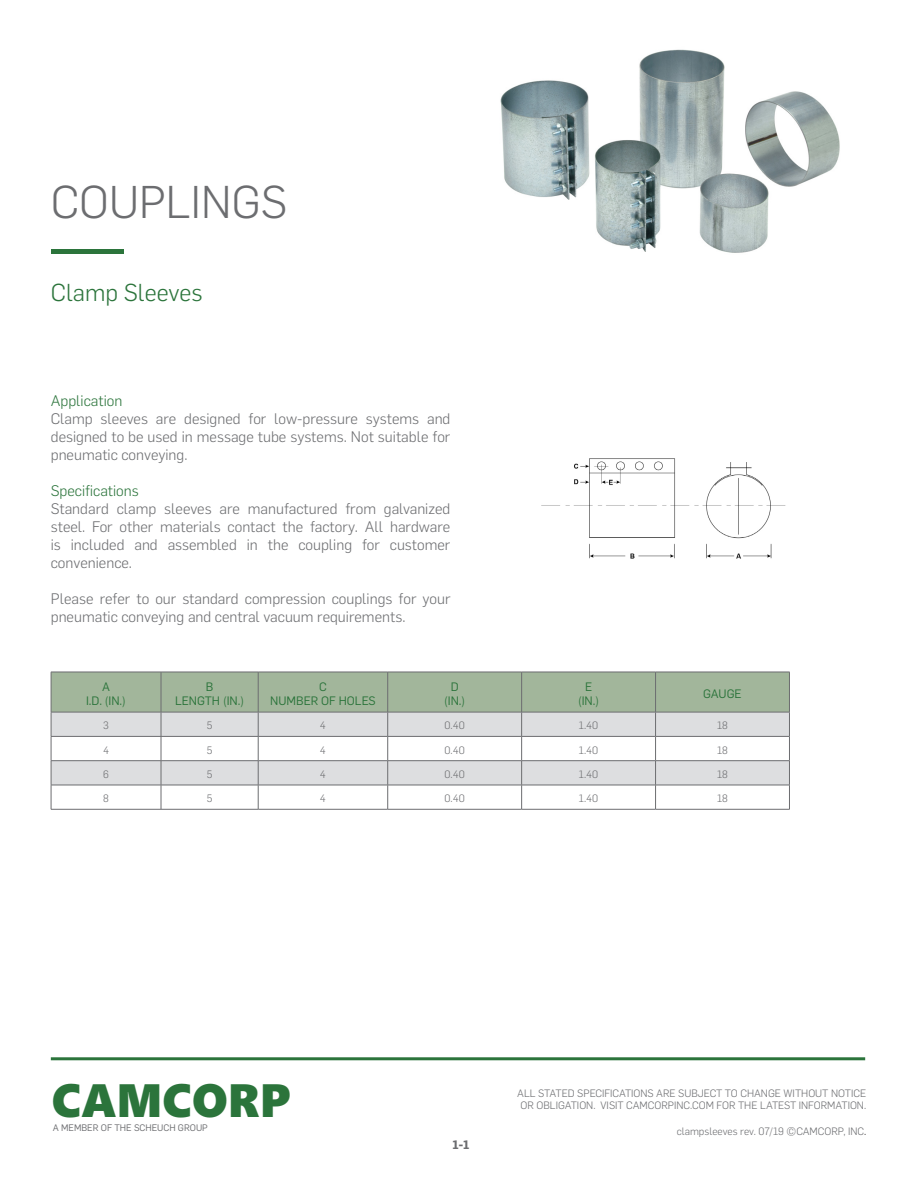
<style>
.page{position:relative;width:918px;height:1188px;background:#fff}
.page>*{position:absolute;margin:0;border:0;box-sizing:border-box;transform-origin:0 0}
.t1{font:46.8px "Segoe UI Black";color:#2b743b}
.t2{font:300 45px "Flama";color:#6c6d70}
.Head_19_16_blau{font:300 24px "Flama";color:#2b743b}
.t3{font:300 15px/18px "Flama";color:#6c6d70;text-align:justify}
.t4{font:300 15px "Flama";color:#2b743b}
.t5{font:12px "Flama";color:#2b743b}
.t6{font:700 12px "Flama";color:#6c6d70}
.t7{font:300 10.5px/12.6px "Flama";color:#6c6d70;text-align:center}
.t8{font:9.3px "Flama";color:#6c6d70}
.s1{color:#231f20}
</style>
<div class="page">
<img style="left:500px;top:49px;width:340px;height:204px">
<hr style="left:51px;top:250px;width:73px;height:4px;background:#2b743b">
<hr style="left:51px;top:1057px;width:814px;height:3px;background:#2b743b">
<svg style="left:51px;top:672px;width:739px;height:137px"></svg>
<hr style="left:51px;top:809px;width:110px;height:1px;background:#6c6d70">
<hr style="left:161px;top:809px;width:97px;height:1px;background:#6c6d70">
<hr style="left:258px;top:809px;width:130px;height:1px;background:#6c6d70">
<hr style="left:388px;top:809px;width:134px;height:1px;background:#6c6d70">
<hr style="left:522px;top:809px;width:134px;height:1px;background:#6c6d70">
<hr style="left:656px;top:809px;width:134px;height:1px;background:#6c6d70">
<img style="left:541px;top:458px;width:245px;height:101px">
<p class="t2" style="left:51px;top:172px;width:238px">COUPLINGS</p>
<p class="Head_19_16_blau" style="left:51px;top:277px;width:153px">Clamp Sleeves</p>
<p class="t4" style="left:51px;top:391px;width:73px">Application</p>
<p class="t3" style="left:51px;top:409px;width:401px">Clamp sleeves are designed for low-pressure systems and designed to be used in message tube systems. Not suitable for pneumatic conveying.</p>
<p class="t4" style="left:51px;top:481px;width:90px">Specifications</p>
<p class="t3" style="left:51px;top:499px;width:401px">Standard clamp sleeves are manufactured from galvanized steel. For other materials contact the factory. All hardware is included and assembled in the coupling for customer convenience.</p>
<p class="t3" style="left:51px;top:589px;width:401px">Please refer to our standard compression couplings for your pneumatic conveying and central vacuum requirements.</p>
<p class="t5" style="left:102px;top:678px;width:9px">A</p>
<p class="t5" style="left:86px;top:692px;width:41px">I.D. (IN.)</p>
<p class="t5" style="left:206px;top:678px;width:9px">B</p>
<p class="t5" style="left:175px;top:692px;width:71px">LENGTH (IN.)</p>
<p class="t5" style="left:319px;top:678px;width:9px">C</p>
<p class="t5" style="left:270px;top:692px;width:107px">NUMBER OF HOLES</p>
<p class="t5" style="left:451px;top:678px;width:9px">D</p>
<p class="t5" style="left:444px;top:692px;width:23px">(IN.)</p>
<p class="t5" style="left:585px;top:678px;width:9px">E</p>
<p class="t5" style="left:578px;top:692px;width:23px">(IN.)</p>
<p class="t5" style="left:703px;top:685px;width:40px">GAUGE</p>
<p class="t7" style="left:103px;top:719px;width:7px">3</p>
<p class="t7" style="left:207px;top:719px;width:7px">5</p>
<p class="t7" style="left:320px;top:719px;width:8px">4</p>
<p class="t7" style="left:445px;top:719px;width:22px">0.40</p>
<p class="t7" style="left:579px;top:719px;width:21px">1.40</p>
<p class="t7" style="left:717px;top:719px;width:12px">18</p>
<p class="t7" style="left:103px;top:743px;width:8px">4</p>
<p class="t7" style="left:207px;top:743px;width:7px">5</p>
<p class="t7" style="left:320px;top:743px;width:8px">4</p>
<p class="t7" style="left:445px;top:743px;width:22px">0.40</p>
<p class="t7" style="left:579px;top:743px;width:21px">1.40</p>
<p class="t7" style="left:717px;top:743px;width:12px">18</p>
<p class="t7" style="left:103px;top:767px;width:7px">6</p>
<p class="t7" style="left:207px;top:767px;width:7px">5</p>
<p class="t7" style="left:320px;top:767px;width:8px">4</p>
<p class="t7" style="left:445px;top:767px;width:22px">0.40</p>
<p class="t7" style="left:579px;top:767px;width:21px">1.40</p>
<p class="t7" style="left:717px;top:767px;width:12px">18</p>
<p class="t7" style="left:103px;top:792px;width:7px">8</p>
<p class="t7" style="left:207px;top:792px;width:7px">5</p>
<p class="t7" style="left:320px;top:792px;width:8px">4</p>
<p class="t7" style="left:445px;top:792px;width:22px">0.40</p>
<p class="t7" style="left:579px;top:792px;width:21px">1.40</p>
<p class="t7" style="left:717px;top:792px;width:12px">18</p>
<p class="t1" style="left:52px;top:1066px;width:240px">CAMCORP</p>
<p class="t8" style="left:53px;top:1121px;width:157px">A MEMBER OF THE SCHEUCH GROUP</p>
<p class="t6" style="left:453px;top:1136px;width:19px">1-1</p>
<p class="t7" style="left:517px;top:1086px;width:350px">ALL STATED SPECIFICATIONS ARE SUBJECT TO CHANGE WITHOUT NOTICE<br>OR OBLIGATION. VISIT CAMCORPINC.COM FOR THE LATEST INFORMATION.</p>
<p class="t7" style="left:677px;top:1124px;width:191px">clampsleeves rev. 07/19 ©CAMCORP, INC<span class="s1">.</span></p>
</div>
